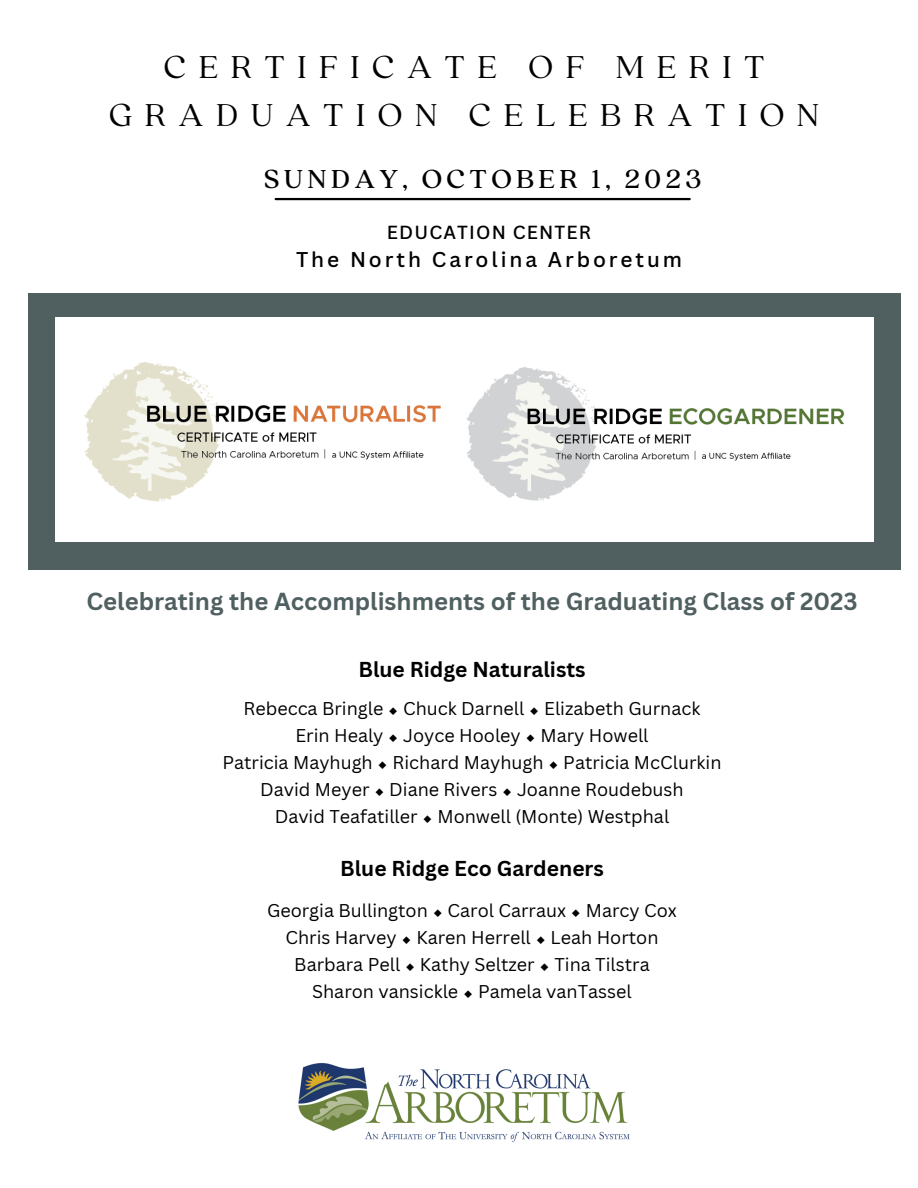
<style>
.page{position:relative;width:918px;height:1188px;background:#fff}
.page>*{position:absolute;margin:0;border:0;box-sizing:border-box;transform-origin:0 0}
.t1{font:300 35.25px "Quincy CF";letter-spacing:.355em;color:#000}
.t2{font:28.95px "Quincy CF Text";letter-spacing:.15em;color:#000}
.t3{font:700 24px "Canva Sans";color:#505f60}
.t4{font:700 21px "Canva Sans";color:#000}
.t5{font:500 20.85px "Canva Sans";letter-spacing:.14em;color:#000}
.t6{font:500 18.45px "Canva Sans";letter-spacing:.065em;color:#000}
.t7{font:18px "Canva Sans";color:#000}
.s1{font-family:"Free Mono"}
</style>
<div class="page">
<img style="left:298px;top:1063px;width:332px;height:79px">
<div style="left:28px;top:293px;width:872px;height:277px;background:#505f60"></div>
<div style="left:55px;top:317px;width:819px;height:225px;background:#fff"></div>
<img style="left:84px;top:362px;width:357px;height:139px">
<img style="left:466px;top:367px;width:379px;height:134px">
<hr style="left:276px;top:198px;width:414px;height:2px;background:#000">
<p class="t1" style="left:164px;top:44px;width:602px">CERTIFICATE OF MERIT</p>
<p class="t1" style="left:109px;top:92px;width:712px">GRADUATION CELEBRATION</p>
<p class="t2" style="left:264px;top:160px;width:439px">SUNDAY, OCTOBER 1, 2023</p>
<p class="t6" style="left:387px;top:219px;width:206px">EDUCATION CENTER</p>
<p class="t5" style="left:296px;top:245px;width:388px">The North Carolina Arboretum</p>
<p class="t3" style="left:86px;top:584px;width:773px">Celebrating the Accomplishments of the Graduating Class of 2023</p>
<p class="t4" style="left:358px;top:655px;width:229px">Blue Ridge Naturalists</p>
<p class="t7" style="left:244px;top:696px;width:458px">Rebecca Bringle <span class="s1">⬥</span> Chuck Darnell <span class="s1">⬥</span> Elizabeth Gurnack</p>
<p class="t7" style="left:295px;top:723px;width:355px">Erin Healy <span class="s1">⬥</span> Joyce Hooley <span class="s1">⬥</span> Mary Howell</p>
<p class="t7" style="left:222px;top:750px;width:501px">Patricia Mayhugh <span class="s1">⬥</span> Richard Mayhugh <span class="s1">⬥</span> Patricia McClurkin</p>
<p class="t7" style="left:260px;top:777px;width:425px">David Meyer <span class="s1">⬥</span> Diane Rivers <span class="s1">⬥</span> Joanne Roudebush</p>
<p class="t7" style="left:275px;top:804px;width:396px">David Teafatiller <span class="s1">⬥</span> Monwell (Monte) Westphal</p>
<p class="t4" style="left:340px;top:854px;width:265px">Blue Ridge Eco Gardeners</p>
<p class="t7" style="left:267px;top:898px;width:411px">Georgia Bullington <span class="s1">⬥</span> Carol Carraux <span class="s1">⬥</span> Marcy Cox</p>
<p class="t7" style="left:285px;top:925px;width:375px">Chris Harvey <span class="s1">⬥</span> Karen Herrell <span class="s1">⬥</span> Leah Horton</p>
<p class="t7" style="left:294px;top:952px;width:357px">Barbara Pell <span class="s1">⬥</span> Kathy Seltzer <span class="s1">⬥</span> Tina Tilstra</p>
<p class="t7" style="left:312px;top:979px;width:321px">Sharon vansickle <span class="s1">⬥</span> Pamela vanTassel</p>
</div>
